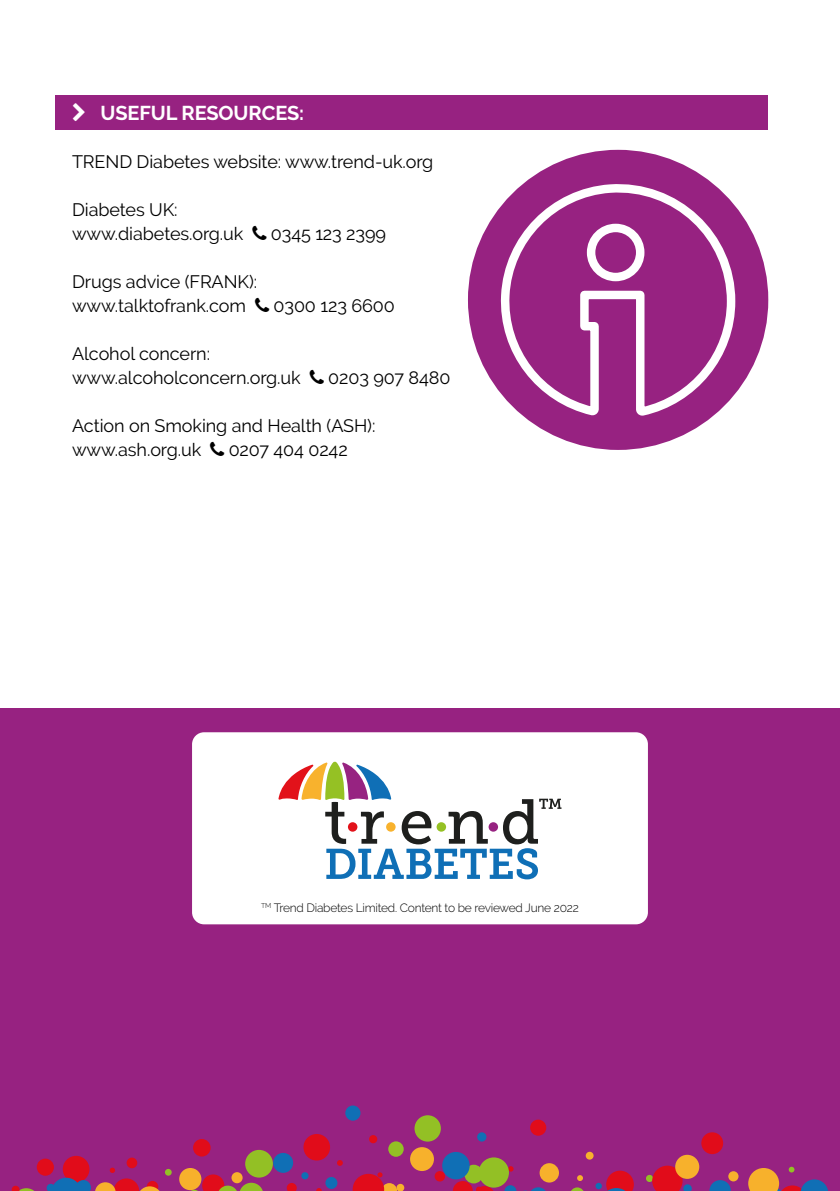
<style>
.page{position:relative;width:840px;height:1191px;background:#fff}
.page>*{position:absolute;margin:0;border:0;box-sizing:border-box;transform-origin:0 0}
.t1{font:700 20px "Raleway";letter-spacing:-.005em;color:#fff}
.t2{font:18px/24px "Raleway";letter-spacing:-.005em;color:#000}
.t3{font:300 12px "Raleway";letter-spacing:-.02em;color:#000}
</style>
<div class="page">
<div style="left:0;top:708px;width:839px;height:483px;background:#972281"></div>
<svg style="left:571px;top:1187px;width:13px;height:4px"></svg>
<div style="left:464px;top:1164px;width:19px;height:19px;background:#93c025;border-radius:50%"></div>
<div style="left:63px;top:1155px;width:26px;height:27px;background:#e10c1a;border-radius:50%"></div>
<div style="left:396px;top:1183px;width:8px;height:8px;background:#f7b12c;border-radius:50%"></div>
<svg style="left:709px;top:1180px;width:21px;height:11px"></svg>
<svg style="left:508px;top:1166px;width:5px;height:5px"></svg>
<div style="left:165px;top:1168px;width:7px;height:7px;background:#93c025;border-radius:50%"></div>
<div style="left:727px;top:1171px;width:11px;height:10px;background:#f7b12c;border-radius:50%"></div>
<div style="left:345px;top:1105px;width:15px;height:15px;background:#106fb5;border-radius:50%"></div>
<svg style="left:577px;top:1175px;width:5px;height:6px"></svg>
<div style="left:530px;top:1119px;width:16px;height:16px;background:#e10c1a;border-radius:50%"></div>
<svg style="left:645px;top:1174px;width:7px;height:8px"></svg>
<svg style="left:600px;top:1170px;width:33px;height:21px"></svg>
<div style="left:245px;top:1149px;width:28px;height:28px;background:#93c025;border-radius:50%"></div>
<svg style="left:337px;top:1160px;width:5px;height:5px"></svg>
<div style="left:585px;top:1151px;width:8px;height:8px;background:#f7b12c;border-radius:50%"></div>
<div style="left:388px;top:1141px;width:15px;height:15px;background:#93c025;border-radius:50%"></div>
<div style="left:231px;top:1172px;width:11px;height:11px;background:#f7b12c;border-radius:50%"></div>
<div style="left:126px;top:1157px;width:11px;height:11px;background:#e10c1a;border-radius:50%"></div>
<div style="left:273px;top:1152px;width:20px;height:20px;background:#106fb5;border-radius:50%"></div>
<div style="left:193px;top:1139px;width:17px;height:17px;background:#e10c1a;border-radius:50%"></div>
<div style="left:595px;top:1182px;width:6px;height:7px;background:#106fb5;border-radius:50%"></div>
<svg style="left:504px;top:1185px;width:42px;height:6px"></svg>
<div style="left:37px;top:1158px;width:17px;height:17px;background:#e10c1a;border-radius:50%"></div>
<svg style="left:316px;top:1188px;width:5px;height:3px"></svg>
<svg style="left:286px;top:1183px;width:10px;height:8px"></svg>
<div style="left:414px;top:1115px;width:26px;height:26px;background:#93c025;border-radius:50%"></div>
<svg style="left:352px;top:1172px;width:45px;height:19px"></svg>
<div style="left:410px;top:1147px;width:23px;height:24px;background:#f7b12c;border-radius:50%"></div>
<svg style="left:12px;top:1185px;width:22px;height:6px"></svg>
<div style="left:442px;top:1151px;width:27px;height:28px;background:#106fb5;border-radius:50%"></div>
<svg style="left:748px;top:1166px;width:79px;height:25px"></svg>
<svg style="left:452px;top:1181px;width:43px;height:10px"></svg>
<svg style="left:651px;top:1165px;width:40px;height:26px"></svg>
<div style="left:539px;top:1163px;width:19px;height:19px;background:#f7b12c;border-radius:50%"></div>
<div style="left:179px;top:1168px;width:22px;height:22px;background:#f7b12c;border-radius:50%"></div>
<svg style="left:189px;top:1174px;width:74px;height:17px"></svg>
<div style="left:301px;top:1172px;width:7px;height:7px;background:#106fb5;border-radius:50%"></div>
<div style="left:434px;top:1171px;width:11px;height:10px;background:#e10c1a;border-radius:50%"></div>
<div style="left:369px;top:1135px;width:8px;height:8px;background:#e10c1a;border-radius:50%"></div>
<div style="left:701px;top:1132px;width:21px;height:22px;background:#e10c1a;border-radius:50%"></div>
<div style="left:303px;top:1134px;width:27px;height:26px;background:#e10c1a;border-radius:50%"></div>
<div style="left:478px;top:1157px;width:30px;height:30px;background:#93c025;border-radius:50%"></div>
<div style="left:325px;top:1177px;width:12px;height:12px;background:#106fb5;border-radius:50%"></div>
<div style="left:477px;top:1132px;width:9px;height:9px;background:#106fb5;border-radius:50%"></div>
<div style="left:674px;top:1154px;width:25px;height:24px;background:#f7b12c;border-radius:50%"></div>
<svg style="left:47px;top:1167px;width:113px;height:24px"></svg>
<div style="left:55px;top:96px;width:712px;height:34px;background:#972281"></div>
<div style="left:473px;top:156px;width:288px;height:288px;background:#972281;border-radius:50%"></div>
<div style="left:467px;top:150px;width:300px;height:300px;border:12px solid #972281;border-radius:50%"></div>
<svg style="left:493px;top:180px;width:246px;height:241px"></svg>
<div style="left:192px;top:732px;width:455px;height:192px;background:#fff;border-radius:12px"></div>
<svg style="left:278px;top:761px;width:283px;height:118px"></svg>
<p class="t1" style="left:100px;top:102px;width:205px">USEFUL RESOURCES:</p>
<p class="t2" style="left:72px;top:150px;width:362px">TREND Diabetes website: www.trend-uk.org</p>
<p class="t2" style="left:72px;top:198px;width:173px">Diabetes UK: www.diabetes.org.uk</p>
<p class="t2" style="left:271px;top:222px;width:117px">0345 123 2399</p>
<p class="t2" style="left:72px;top:270px;width:186px">Drugs advice (FRANK): www.talktofrank.com</p>
<p class="t2" style="left:273px;top:294px;width:123px">0300 123 6600</p>
<p class="t2" style="left:72px;top:342px;width:230px">Alcohol concern: www.alcoholconcern.org.uk</p>
<p class="t2" style="left:328px;top:366px;width:124px">0203 907 8480</p>
<p class="t2" style="left:72px;top:414px;width:304px">Action on Smoking and Health (ASH): www.ash.org.uk</p>
<p class="t2" style="left:228px;top:438px;width:120px">0207 404 0242</p>
<p class="t3" style="left:261px;top:900px;width:319px"><sup>TM</sup> Trend Diabetes Limited. Content to be reviewed June 2022</p>
</div>
